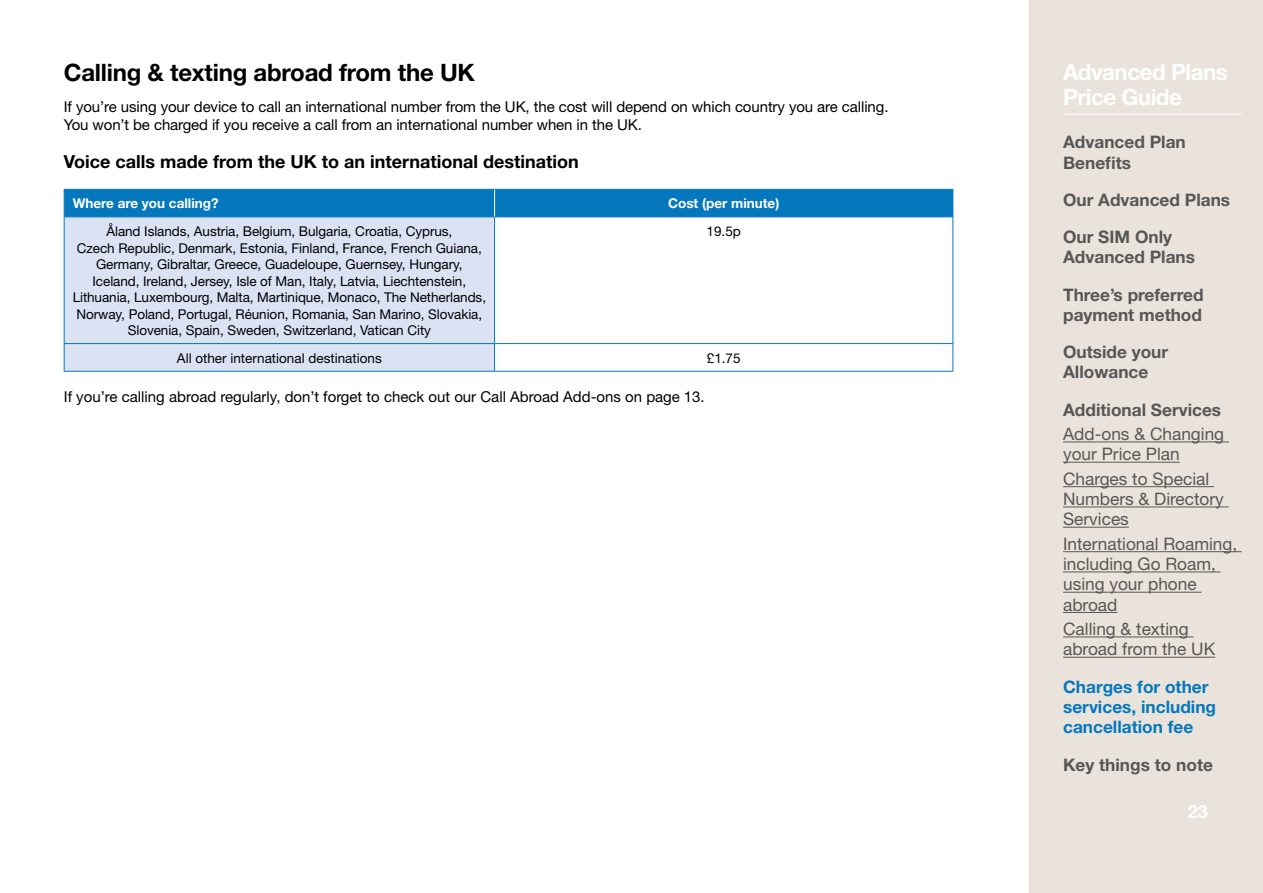
<style>
.page{position:relative;width:1263px;height:893px;background:#fff}
.page>*{position:absolute;margin:0;border:0;box-sizing:border-box;transform-origin:0 0}
.t1{font:700 24px "Helvetica Neue";letter-spacing:-.01em;color:#000}
.t2{font:700 22.5px/25.5px "Helvetica Neue";letter-spacing:-.025em;color:#fff}
.t3{font:700 18px "Helvetica Neue";color:#000}
.t4{font:700 18px "Helvetica Neue";color:#fff}
.t5{font:17.25px/20.2px "Helvetica Neue";color:#575756}
.t6{font:700 17.25px/37.2px "Helvetica Neue";color:#575756}
.t7{font:700 17.25px/20.2px "Helvetica Neue";color:#0578bd}
.t8{font:15px/18px "Helvetica Neue";letter-spacing:-.005em;color:#000}
.t9{font:13.5px/16.5px "Helvetica Neue";letter-spacing:-.005em;color:#000;text-align:center}
.t10{font:700 13.5px "Helvetica Neue";color:#fff}
</style>
<div class="page">
<div style="left:1029px;top:0;width:234px;height:893px;background:#eae3db"></div>
<hr style="left:1063px;top:114px;width:179px;height:1px;background:#fff">
<div style="left:65px;top:218px;width:429px;height:153px;background:#dae2f4"></div>
<hr style="left:64px;top:217px;width:1px;height:126px;background:#0578bd">
<svg style="left:64px;top:344px;width:1px;height:27px"></svg>
<hr style="left:494px;top:217px;width:1px;height:126px;background:#0578bd">
<hr style="left:952px;top:217px;width:1px;height:126px;background:#0578bd">
<svg style="left:494px;top:344px;width:1px;height:27px"></svg>
<svg style="left:952px;top:344px;width:1px;height:27px"></svg>
<hr style="left:64px;top:217px;width:431px;height:1px;background:#0578bd">
<hr style="left:495px;top:217px;width:458px;height:1px;background:#0578bd">
<hr style="left:64px;top:343px;width:431px;height:1px;background:#0578bd">
<hr style="left:495px;top:343px;width:458px;height:1px;background:#0578bd">
<hr style="left:64px;top:371px;width:431px;height:1px;background:#0578bd">
<hr style="left:495px;top:371px;width:458px;height:1px;background:#0578bd">
<svg style="left:64px;top:189px;width:889px;height:28px;background:#0678bd"></svg>
<hr style="left:1063px;top:441px;width:166px;height:1px;background:#575756">
<hr style="left:1063px;top:462px;width:117px;height:1px;background:#575756">
<hr style="left:1063px;top:486px;width:151px;height:1px;background:#575756">
<hr style="left:1063px;top:506px;width:166px;height:1px;background:#575756">
<hr style="left:1063px;top:527px;width:66px;height:1px;background:#575756">
<hr style="left:1063px;top:551px;width:179px;height:1px;background:#575756">
<hr style="left:1063px;top:571px;width:158px;height:1px;background:#575756">
<hr style="left:1063px;top:592px;width:138px;height:1px;background:#575756">
<hr style="left:1063px;top:612px;width:54px;height:1px;background:#575756">
<hr style="left:1063px;top:636px;width:130px;height:1px;background:#575756">
<hr style="left:1063px;top:657px;width:152px;height:1px;background:#575756">
<h1 class="t1" style="left:64px;top:58px;width:413px">Calling &amp; texting abroad from the UK</h1>
<p class="t8" style="left:64px;top:97px;width:826px">If you’re using your device to call an international number from the UK, the cost will depend on which country you are calling.<br>You won’t be charged if you receive a call from an international number when in the UK.</p>
<h3 class="t3" style="left:64px;top:150px;width:516px">Voice calls made from the UK to an international destination</h3>
<p class="t10" style="left:73px;top:195px;width:147px">Where are you calling?</p>
<p class="t10" style="left:668px;top:195px;width:113px">Cost (per minute)</p>
<p class="t9" style="left:73px;top:223px;width:415px">Åland Islands, Austria, Belgium, Bulgaria, Croatia, Cyprus,<br>Czech Republic, Denmark, Estonia, Finland, France, French Guiana, Germany, Gibraltar, Greece, Guadeloupe, Guernsey, Hungary, Iceland, Ireland, Jersey, Isle of Man, Italy, Latvia, Liechtenstein, Lithuania, Luxembourg, Malta, Martinique, Monaco, The Netherlands, Norway, Poland, Portugal, Réunion, Romania, San Marino, Slovakia, Slovenia, Spain, Sweden, Switzerland, Vatican City</p>
<p class="t9" style="left:707px;top:223px;width:36px">19.5p</p>
<p class="t9" style="left:177px;top:349px;width:206px">All other international destinations</p>
<p class="t9" style="left:707px;top:349px;width:35px">£1.75</p>
<p class="t8" style="left:64px;top:388px;width:642px">If you’re calling abroad regularly, don’t forget to check out our Call Abroad Add-ons on page 13.</p>
<h2 class="t2" style="left:1063px;top:59px;width:166px">Advanced Plans<br>Price Guide</h2>
<p class="t6" style="left:1063px;top:132px;width:124px;line-height:20.2px">Advanced Plan<br>Benefits</p>
<p class="t6" style="left:1063px;top:181px;width:169px">Our Advanced Plans<br>Our SIM Only</p>
<p class="t6" style="left:1063px;top:238px;width:142px">Advanced Plans<br>Three’s preferred</p>
<p class="t6" style="left:1063px;top:296px;width:140px">payment method<br>Outside your</p>
<p class="t6" style="left:1063px;top:353px;width:160px">Allowance<br>Additional Services</p>
<p class="t5" style="left:1063px;top:424px;width:163px">Add-ons &amp; Changing your Price Plan</p>
<p class="t5" style="left:1063px;top:468px;width:162px">Charges to Special<br>Numbers &amp; Directory<br>Services</p>
<p class="t5" style="left:1063px;top:533px;width:176px">International Roaming, including Go Roam, using your phone abroad</p>
<p class="t5" style="left:1063px;top:619px;width:154px">Calling &amp; texting abroad from the UK</p>
<p class="t7" style="left:1063px;top:676px;width:154px">Charges for other services, including cancellation fee</p>
<p class="t6" style="left:1063px;top:745px;width:151px">Key things to note</p>
<h3 class="t4" style="left:1188px;top:800px;width:22px">23</h3>
</div>
